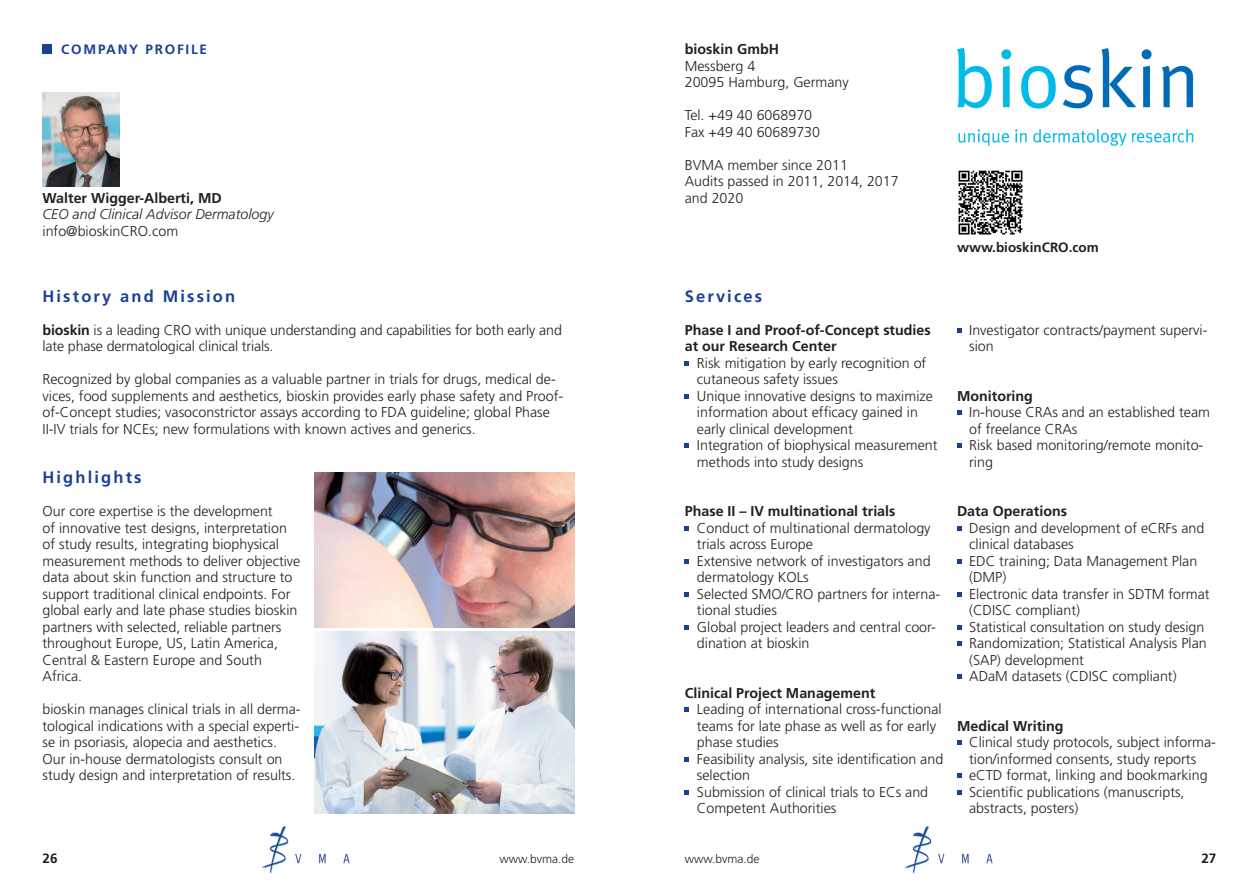
<style>
.page{position:relative;width:1259px;height:893px;background:#fff}
.page>*{position:absolute;margin:0;border:0;box-sizing:border-box;transform-origin:0 0}
.t1{font:700 16.5px "Frutiger";letter-spacing:.13em;color:#1b3f94}
.t2{font:300 14.25px/16.5px "Frutiger";color:#231f20}
.t3{font:700 14.25px/16.5px "Frutiger";color:#231f20}
.t4{font:italic 300 14.25px "Frutiger";color:#231f20}
.t5{font:700 13.5px "Frutiger";color:#231f20}
.t6{font:700 13.5px "Frutiger";letter-spacing:.13em;color:#1b3f94}
.t7{font:300 12px "Frutiger";color:#231f20}
.s1{font-weight:700}
</style>
<div class="page">
<div style="left:43px;top:45px;width:9px;height:9px;background:#1b3f94"></div>
<img style="left:261px;top:826px;width:89px;height:48px">
<img style="left:904px;top:826px;width:89px;height:48px">
<img style="left:315px;top:472px;width:259px;height:156px">
<img style="left:958px;top:170px;width:65px;height:65px">
<img style="left:957px;top:47px;width:237px;height:98px">
<svg style="left:685px;top:361px;width:4px;height:4px"></svg>
<svg style="left:685px;top:394px;width:4px;height:4px"></svg>
<svg style="left:685px;top:443px;width:4px;height:5px"></svg>
<svg style="left:685px;top:526px;width:4px;height:4px"></svg>
<svg style="left:685px;top:559px;width:4px;height:4px"></svg>
<svg style="left:685px;top:592px;width:4px;height:4px"></svg>
<svg style="left:685px;top:625px;width:4px;height:4px"></svg>
<svg style="left:685px;top:707px;width:4px;height:5px"></svg>
<svg style="left:685px;top:757px;width:4px;height:4px"></svg>
<svg style="left:685px;top:790px;width:4px;height:4px"></svg>
<svg style="left:957px;top:328px;width:4px;height:4px"></svg>
<svg style="left:957px;top:410px;width:4px;height:5px"></svg>
<svg style="left:957px;top:443px;width:4px;height:5px"></svg>
<svg style="left:957px;top:526px;width:4px;height:4px"></svg>
<svg style="left:957px;top:559px;width:4px;height:4px"></svg>
<svg style="left:957px;top:592px;width:4px;height:4px"></svg>
<svg style="left:957px;top:625px;width:4px;height:4px"></svg>
<svg style="left:957px;top:641px;width:4px;height:5px"></svg>
<svg style="left:957px;top:674px;width:4px;height:5px"></svg>
<svg style="left:957px;top:740px;width:4px;height:5px"></svg>
<svg style="left:957px;top:773px;width:4px;height:5px"></svg>
<svg style="left:957px;top:790px;width:4px;height:4px"></svg>
<img style="left:43px;top:92px;width:76px;height:94px">
<img style="left:315px;top:632px;width:259px;height:181px">
<div style="left:1186px;top:31px;width:39px;height:38px;background:#fff;border-radius:50%"></div>
<p class="t6" style="left:61px;top:41px;width:23px">Compa</p>
<p class="t6" style="left:118px;top:41px;width:91px">ny Pro fi le</p>
<p class="t3" style="left:43px;top:189px;width:181px">Walter Wigger-Alberti, MD</p>
<p class="t4" style="left:43px;top:206px;width:233px">CEO and Clinical Advisor Dermatology</p>
<p class="t2" style="left:43px;top:222px;width:137px">info@bioskinCRO.com</p>
<p class="t3" style="left:685px;top:41px;width:96px">bioskin GmbH</p>
<p class="t2" style="left:685px;top:57px;width:165px">Messberg 4<br>20095 Hamburg, Germany</p>
<p class="t2" style="left:685px;top:107px;width:137px">Tel. +49 40 6068970<br>Fax +49 40 60689730</p>
<p class="t2" style="left:685px;top:156px;width:215px">BVMA member since 2011<br>Audits passed in 2011, 2014, 2017 and 2020</p>
<p class="t1" style="left:43px;top:286px;width:194px">History and Mission</p>
<p class="t1" style="left:685px;top:286px;width:79px">Services</p>
<p class="t2" style="left:43px;top:321px;width:521px"><span class="s1">bioskin</span> is a leading CRO with unique understanding and capabilities for both early and late phase dermatological clinical trials.</p>
<p class="t2" style="left:43px;top:371px;width:522px">Recognized by global companies as a valuable partner in trials for drugs, medical de&shy;vices, food supplements and aesthetics, bioskin provides early phase safety and Proof&shy;of-Concept studies; vasoconstrictor assays according to FDA guideline; global Phase II-IV trials for NCEs; new formulations with known actives and generics.</p>
<p class="t1" style="left:43px;top:468px;width:101px">Highlights</p>
<p class="t2" style="left:43px;top:503px;width:259px">Our core expertise is the development<br>of innovative test designs, interpretation of study results, integrating biophysical measurement methods to deliver objective data about skin function and structure to support traditional clinical endpoints. For global early and late phase studies bioskin partners with selected, reliable partners throughout Europe, US, Latin America, Central &amp; Eastern Europe and South Africa.</p>
<p class="t2" style="left:43px;top:701px;width:260px">bioskin manages clinical trials in all derma&shy;tological indications with a special experti&shy;se in psoriasis, alopecia and aesthetics.<br>Our in-house dermatologists consult on study design and interpretation of results.</p>
<p class="t3" style="left:685px;top:321px;width:247px">Phase I and Proof-of-Concept studies at our Research Center</p>
<p class="t2" style="left:697px;top:354px;width:242px">Risk mitigation by early recognition of cutaneous safety issues<br>Unique innovative designs to maximize information about efficacy gained in early clinical development<br>Integration of biophysical measurement methods into study designs</p>
<p class="t3" style="left:685px;top:503px;width:212px">Phase II – IV multinational trials</p>
<p class="t2" style="left:697px;top:519px;width:245px">Conduct of multinational dermatology trials across Europe<br>Extensive network of investigators and dermatology KOLs<br>Selected SMO/CRO partners for interna&shy;tional studies<br>Global project leaders and central coor&shy;dination at bioskin</p>
<p class="t3" style="left:685px;top:684px;width:192px">Clinical Project Management</p>
<p class="t2" style="left:697px;top:701px;width:248px">Leading of international cross-functional teams for late phase as well as for early phase studies<br>Feasibility analysis, site identification and selection<br>Submission of clinical trials to ECs and<br>Competent Authorities</p>
<p class="t5" style="left:957px;top:239px;width:143px">www.bioskinCRO.com</p>
<p class="t2" style="left:969px;top:321px;width:240px">Investigator contracts/payment supervi&shy;sion</p>
<p class="t3" style="left:957px;top:387px;width:77px">Monitoring</p>
<p class="t2" style="left:969px;top:404px;width:242px">In-house CRAs and an established team of freelance CRAs<br>Risk based monitoring/remote monito&shy;ring</p>
<p class="t3" style="left:957px;top:503px;width:112px">Data Operations</p>
<p class="t2" style="left:969px;top:519px;width:242px">Design and development of eCRFs and clinical databases<br>EDC training; Data Management Plan (DMP)<br>Electronic data transfer in SDTM format (CDISC compliant)<br>Statistical consultation on study design<br>Randomization; Statistical Analysis Plan (SAP) development<br>ADaM datasets (CDISC compliant)</p>
<p class="t3" style="left:957px;top:717px;width:108px">Medical Writing</p>
<p class="t2" style="left:969px;top:734px;width:248px">Clinical study protocols, subject informa&shy;tion/informed consents, study reports eCTD format, linking and bookmarking Scientific publications (manuscripts, abstracts, posters)</p>
<p class="t5" style="left:43px;top:850px;width:17px">26</p>
<p class="t7" style="left:499px;top:852px;width:76px">www.bvma.de</p>
<p class="t7" style="left:685px;top:852px;width:76px">www.bvma.de</p>
<p class="t5" style="left:1201px;top:850px;width:17px">27</p>
</div>
